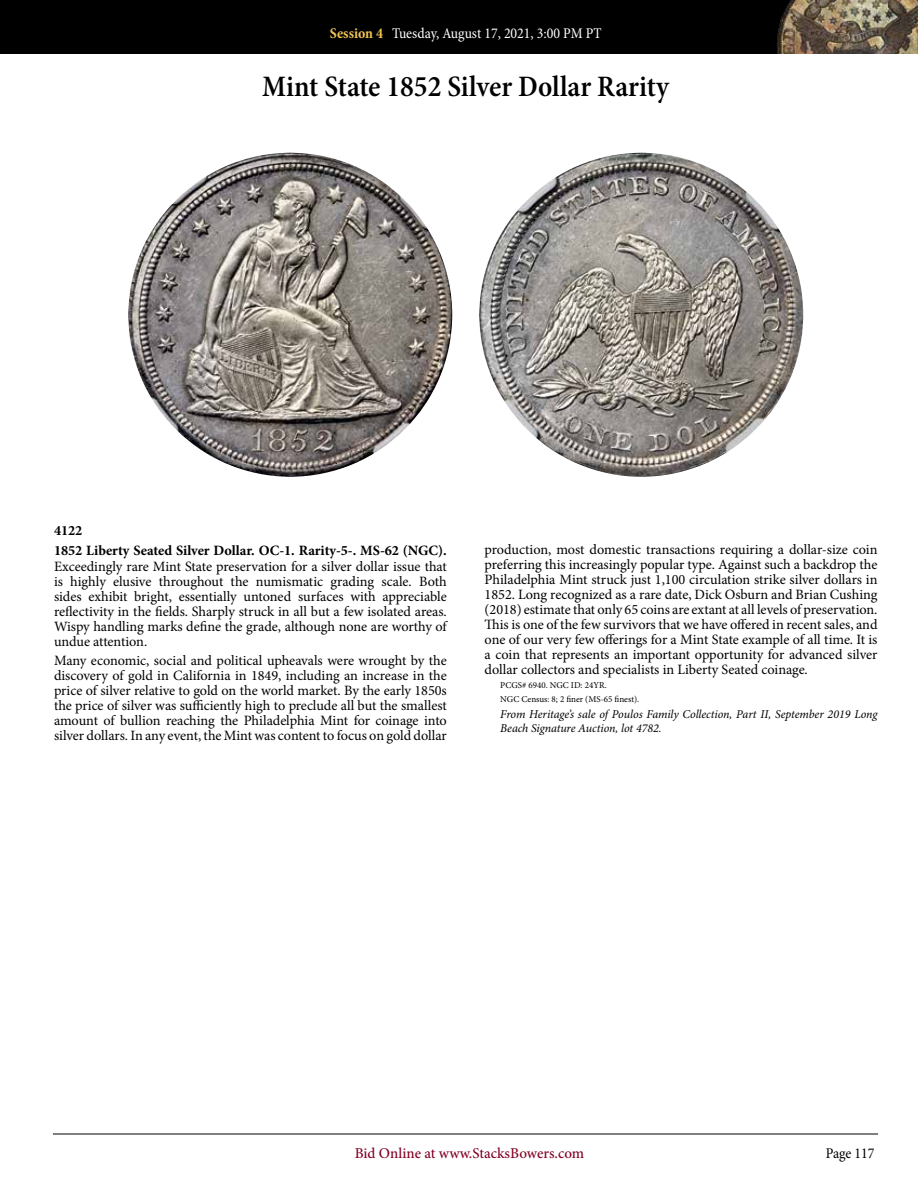
<style>
.page{position:relative;width:918px;height:1188px;background:#fff}
.page>*{position:absolute;margin:0;border:0;box-sizing:border-box;transform-origin:0 0}
.t1{font:600 condensed 30px "Minion Pro";color:#000}
.t2{font:condensed 15px "Minion Pro";color:#fff}
.t3{font:500 15px "Minion Pro";color:#820024}
.t4{font:condensed 15px "Minion Pro";color:#000}
.t5{font:14.25px/15px "Minion Pro";letter-spacing:-.01em;color:#000;text-align:justify}
.t6{font:700 14.25px/20.2px "Minion Pro";letter-spacing:-.005em;color:#000}
.t7{font:italic 12px/13.5px "Minion Pro";letter-spacing:-.005em;color:#000}
.t8{font:9px/13.8px "Minion Pro";color:#000}
.s1{font-weight:700;color:#f1c355}
</style>
<div class="page">
<div style="left:0;top:0;width:918px;height:54px;background:#000"></div>
<hr style="left:53px;top:1134px;width:825px;height:1px;background:#000">
<img style="left:777px;top:0;width:141px;height:54px">
<img style="left:128px;top:153px;width:324px;height:324px;border-radius:162px">
<img style="left:479px;top:153px;width:324px;height:324px;border-radius:162px">
<p class="t2" style="left:330px;top:25px;width:273px"><span class="s1">Session 4</span> Tuesday, August 17, 2021, 3:00 PM PT</p>
<h1 class="t1" style="left:262px;top:69px;width:408px">Mint State 1852 Silver Dollar Rarity</h1>
<p class="t6" style="left:54px;top:520px;width:394px">4122<br>1852 Liberty Seated Silver Dollar. OC-1. Rarity-5-. MS-62 (NGC).</p>
<p class="t5" style="left:54px;top:559px;width:394px">Exceedingly rare Mint State preservation for a silver dollar issue that is highly elusive throughout the numismatic grading scale. Both sides exhibit bright, essentially untoned surfaces with appreciable reflectivity in the fields. Sharply struck in all but a few isolated areas.<br>Wispy handling marks define the grade, although none are worthy of undue attention.</p>
<p class="t5" style="left:54px;top:653px;width:394px">Many economic, social and political upheavals were wrought by the discovery of gold in California in 1849, including an increase in the price of silver relative to gold on the world market. By the early 1850s the price of silver was sufficiently high to preclude all but the smallest amount of bullion reaching the Philadelphia Mint for coinage into silver dollars. In any event, the Mint was content to focus on gold dollar</p>
<p class="t5" style="left:485px;top:542px;width:394px">production, most domestic transactions requiring a dollar-size coin preferring this increasingly popular type. Against such a backdrop the Philadelphia Mint struck just 1,100 circulation strike silver dollars in 1852. Long recognized as a rare date, Dick Osburn and Brian Cushing (2018) estimate that only 65 coins are extant at all levels of preservation.<br>This is one of the few survivors that we have offered in recent sales, and one of our very few offerings for a Mint State example of all time. It is a coin that represents an important opportunity for advanced silver dollar collectors and specialists in Liberty Seated coinage.</p>
<p class="t8" style="left:500px;top:678px;width:140px">PCGS# 6940. NGC ID: 24YR.<br>NGC Census: 8; 2 finer (MS-65 finest).</p>
<p class="t7" style="left:500px;top:708px;width:379px">From Heritage’s sale of Poulos Family Collection, Part II, September 2019 Long<br>Beach Signature Auction, lot 4782.</p>
<p class="t3" style="left:355px;top:1143px;width:231px">Bid Online at www.StacksBowers.com</p>
<p class="t4" style="left:826px;top:1144px;width:50px">Page 117</p>
</div>
